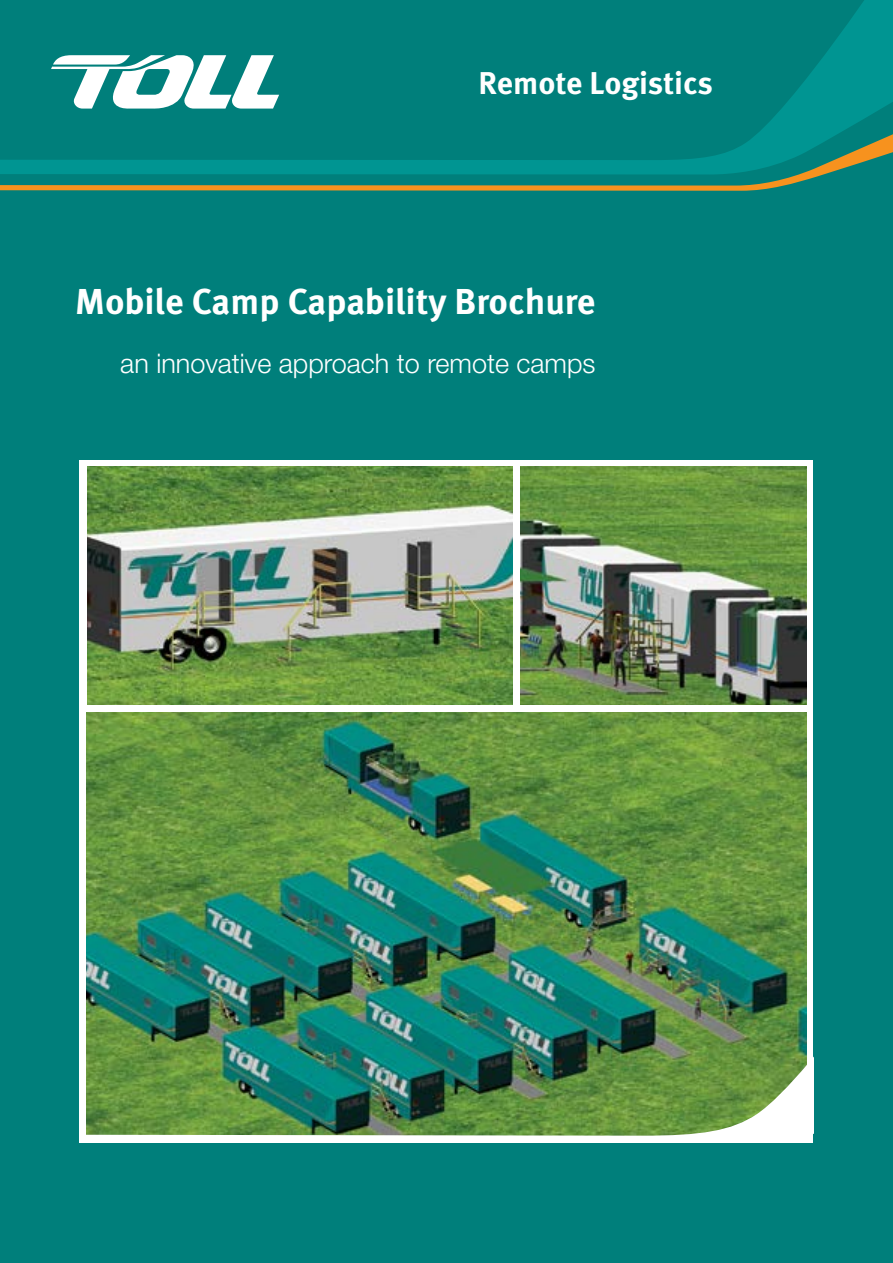
<style>
.page{position:relative;width:893px;height:1263px;background:#007f7b}
.page>*{position:absolute;margin:0;border:0;box-sizing:border-box;transform-origin:0 0}
.t1{font:700 36px "Meta OT";letter-spacing:-.005em;color:#fff}
.t2{font:700 31.5px "Meta OT";color:#fff}
.t3{font:300 27px "Helvetica Neue";color:#fff}
</style>
<div class="page">
<svg style="left:844px;top:0;width:49px;height:29px"></svg>
<svg style="left:0;top:29px;width:893px;height:162px"></svg>
<svg style="left:51px;top:55px;width:228px;height:54px"></svg>
<div style="left:80px;top:460px;width:733px;height:682px;background:#fff"></div>
<img style="left:88px;top:467px;width:425px;height:238px">
<img style="left:520px;top:467px;width:287px;height:238px">
<img style="left:86px;top:712px;width:721px;height:328px">
<img style="left:86px;top:1040px;width:721px;height:96px">
<p class="t2" style="left:478px;top:63px;width:236px">Remote Logistics</p>
<h1 class="t1" style="left:75px;top:279px;width:522px">Mobile Camp Capability Brochure</h1>
<p class="t3" style="left:120px;top:347px;width:477px">an innovative approach to remote camps</p>
</div>
